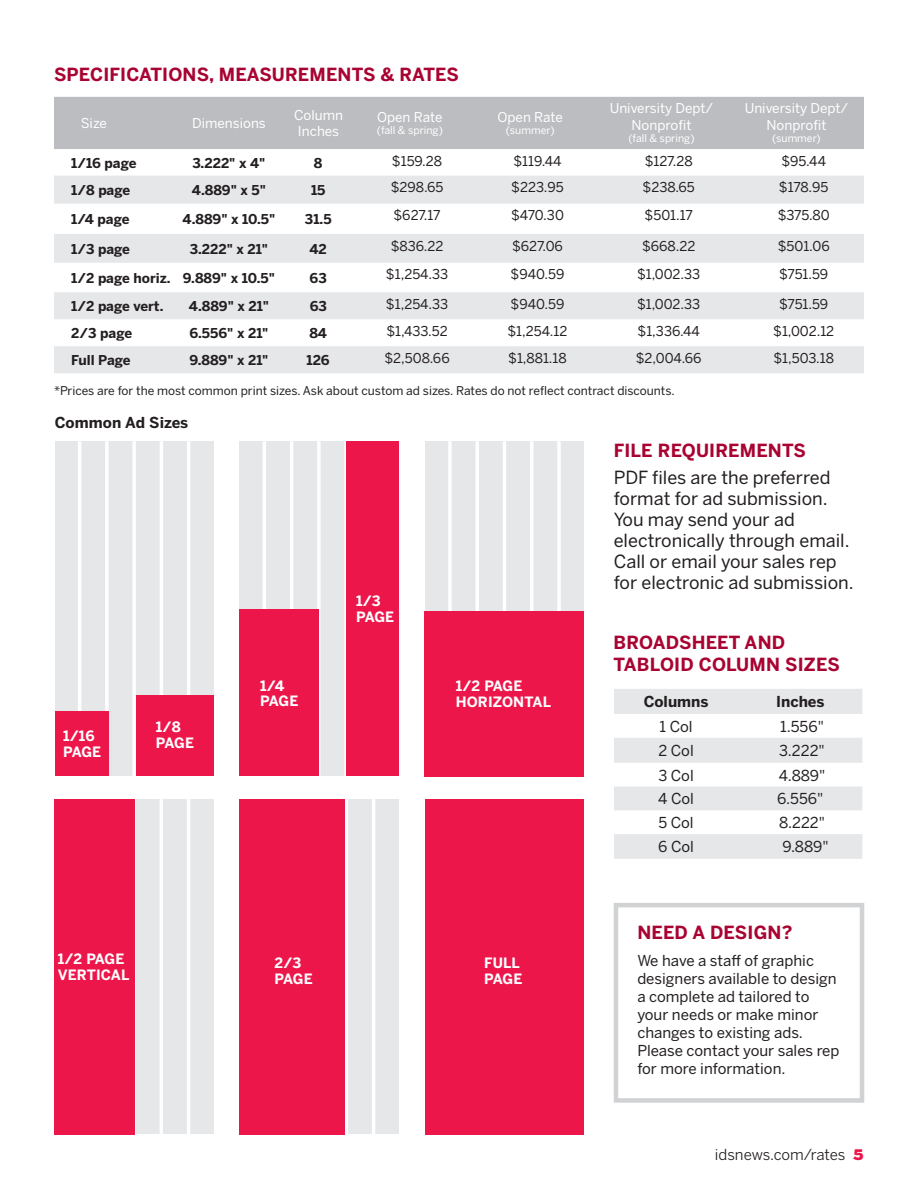
<style>
.page{position:relative;width:918px;height:1188px;background:#fff}
.page>*{position:absolute;margin:0;border:0;box-sizing:border-box;transform-origin:0 0}
.t1{font:18px/21px "Benton Sans";color:#231f20}
.t2{font:700 18px/21.6px "Benton Sans";letter-spacing:.01em;color:#a90332}
.t3{font:15px/18px "Benton Sans";color:#231f20}
.t4{font:700 15px "Benton Sans";color:#231f20}
.t5{font:15px "Benton Sans";letter-spacing:-.005em;color:#231f20}
.t6{font:700 14.1px/15.9px "Benton Sans";letter-spacing:.01em;color:#fff}
.t7{font:13.5px "Benton Sans";color:#231f20}
.t8{font:700 13.5px "Benton Sans";color:#231f20}
.t9{font:13.5px/16.2px "Benton Sans";color:#fff;text-align:center}
.t10{font:12px "Benton Sans";color:#231f20}
.t11{font:10.5px "Benton Sans";color:#fff}
.s1{font-family:"Boomer";font-weight:900;color:#ed164b}
</style>
<div class="page">
<div style="left:614px;top:903px;width:250px;height:200px;border:4px solid #d1d2d4"></div>
<div style="left:54px;top:97px;width:810px;height:52px;background:#bcbdc0"></div>
<svg style="left:54px;top:176px;width:810px;height:197px;fill:#e6e7e9"></svg>
<div style="left:55px;top:442px;width:158px;height:334px;background:#e6e7e9"></div>
<hr style="left:105px;top:441px;width:4px;height:335px;background:#fff">
<hr style="left:78px;top:441px;width:3px;height:335px;background:#fff">
<hr style="left:132px;top:441px;width:4px;height:335px;background:#fff">
<hr style="left:160px;top:441px;width:3px;height:335px;background:#fff">
<hr style="left:187px;top:441px;width:3px;height:335px;background:#fff">
<div style="left:136px;top:696px;width:77px;height:80px;background:#ed164b"></div>
<div style="left:55px;top:711px;width:53px;height:65px;background:#ed164b"></div>
<div style="left:240px;top:442px;width:158px;height:334px;background:#e6e7e9"></div>
<hr style="left:290px;top:441px;width:3px;height:335px;background:#fff">
<hr style="left:263px;top:441px;width:3px;height:335px;background:#fff">
<hr style="left:317px;top:441px;width:4px;height:335px;background:#fff">
<svg style="left:344px;top:441px;width:3px;height:335px"></svg>
<div style="left:239px;top:609px;width:80px;height:167px;background:#ed164b"></div>
<div style="left:347px;top:441px;width:52px;height:335px;background:#ed164b"></div>
<div style="left:240px;top:800px;width:158px;height:334px;background:#e6e7e9"></div>
<hr style="left:345px;top:799px;width:3px;height:335px;background:#fff">
<hr style="left:372px;top:799px;width:3px;height:335px;background:#fff">
<div style="left:240px;top:799px;width:105px;height:335px;background:#ed164b"></div>
<div style="left:425px;top:799px;width:159px;height:335px;background:#ed164b"></div>
<div style="left:425px;top:442px;width:159px;height:334px;background:#e6e7e9"></div>
<hr style="left:476px;top:441px;width:3px;height:335px;background:#fff">
<hr style="left:448px;top:441px;width:4px;height:335px;background:#fff">
<hr style="left:503px;top:441px;width:3px;height:335px;background:#fff">
<hr style="left:530px;top:441px;width:3px;height:335px;background:#fff">
<hr style="left:557px;top:441px;width:4px;height:335px;background:#f8f8f8">
<div style="left:424px;top:611px;width:159px;height:165px;background:#ed164b"></div>
<div style="left:55px;top:800px;width:158px;height:334px;background:#e6e7e9"></div>
<svg style="left:134px;top:799px;width:2px;height:335px"></svg>
<hr style="left:160px;top:799px;width:3px;height:335px;background:#fff">
<hr style="left:187px;top:799px;width:3px;height:335px;background:#fff">
<div style="left:54px;top:799px;width:80px;height:335px;background:#ed164b"></div>
<svg style="left:614px;top:689px;width:248px;height:170px"></svg>
<h1 class="t2" style="left:54px;top:66px;width:407px">SPECIFICATIONS, MEASUREMENTS &amp; RATES</h1>
<p class="t9" style="left:81px;top:116px;width:28px">Size</p>
<p class="t9" style="left:192px;top:116px;width:75px">Dimensions</p>
<p class="t9" style="left:294px;top:108px;width:50px;text-align:left">Column<br>Inches</p>
<p class="t9" style="left:377px;top:110px;width:67px">Open Rate</p>
<p class="t11" style="left:377px;top:126px;width:68px">(fall &amp; spring)</p>
<p class="t9" style="left:498px;top:110px;width:67px">Open Rate</p>
<p class="t11" style="left:506px;top:126px;width:50px">(summer)</p>
<p class="t9" style="left:610px;top:102px;width:105px">University Dept/<br>Nonprofit</p>
<p class="t11" style="left:628px;top:134px;width:68px">(fall &amp; spring)</p>
<p class="t9" style="left:745px;top:102px;width:105px">University Dept/<br>Nonprofit</p>
<p class="t11" style="left:772px;top:134px;width:50px">(summer)</p>
<p class="t8" style="left:71px;top:158px;width:67px">1/16 page</p>
<p class="t8" style="left:193px;top:158px;width:74px">3.222" x 4"</p>
<p class="t8" style="left:314px;top:158px;width:10px">8</p>
<p class="t7" style="left:392px;top:156px;width:52px">$159.28</p>
<p class="t7" style="left:513px;top:156px;width:50px">$119.44</p>
<p class="t7" style="left:645px;top:156px;width:49px">$127.28</p>
<p class="t7" style="left:781px;top:156px;width:46px">$95.44</p>
<p class="t8" style="left:71px;top:185px;width:60px">1/8 page</p>
<p class="t8" style="left:192px;top:185px;width:76px">4.889" x 5"</p>
<p class="t8" style="left:311px;top:185px;width:16px">15</p>
<p class="t7" style="left:391px;top:182px;width:54px">$298.65</p>
<p class="t7" style="left:511px;top:182px;width:54px">$223.95</p>
<p class="t7" style="left:643px;top:182px;width:54px">$238.65</p>
<p class="t7" style="left:779px;top:182px;width:51px">$178.95</p>
<p class="t8" style="left:71px;top:214px;width:60px">1/4 page</p>
<p class="t8" style="left:183px;top:214px;width:94px">4.889" x 10.5"</p>
<p class="t8" style="left:305px;top:214px;width:28px">31.5</p>
<p class="t7" style="left:393px;top:210px;width:49px">$627.17</p>
<p class="t7" style="left:511px;top:210px;width:54px">$470.30</p>
<p class="t7" style="left:645px;top:210px;width:50px">$501.17</p>
<p class="t7" style="left:778px;top:210px;width:53px">$375.80</p>
<p class="t8" style="left:71px;top:244px;width:60px">1/3 page</p>
<p class="t8" style="left:190px;top:244px;width:79px">3.222" x 21"</p>
<p class="t8" style="left:310px;top:244px;width:19px">42</p>
<p class="t7" style="left:391px;top:240px;width:54px">$836.22</p>
<p class="t7" style="left:512px;top:240px;width:52px">$627.06</p>
<p class="t7" style="left:642px;top:240px;width:55px">$668.22</p>
<p class="t7" style="left:778px;top:240px;width:53px">$501.06</p>
<p class="t8" style="left:71px;top:273px;width:205px">1/2 page horiz. 9.889" x 10.5"</p>
<p class="t8" style="left:310px;top:273px;width:19px">63</p>
<p class="t7" style="left:386px;top:269px;width:64px">$1,254.33</p>
<p class="t7" style="left:511px;top:269px;width:55px">$940.59</p>
<p class="t7" style="left:637px;top:269px;width:65px">$1,002.33</p>
<p class="t7" style="left:779px;top:269px;width:51px">$751.59</p>
<p class="t8" style="left:71px;top:301px;width:94px">1/2 page vert.</p>
<p class="t8" style="left:189px;top:301px;width:81px">4.889" x 21"</p>
<p class="t8" style="left:310px;top:301px;width:19px">63</p>
<p class="t7" style="left:386px;top:299px;width:64px">$1,254.33</p>
<p class="t7" style="left:511px;top:299px;width:55px">$940.59</p>
<p class="t7" style="left:637px;top:299px;width:65px">$1,002.33</p>
<p class="t7" style="left:779px;top:299px;width:51px">$751.59</p>
<p class="t8" style="left:71px;top:328px;width:62px">2/3 page</p>
<p class="t8" style="left:190px;top:328px;width:80px">6.556" x 21"</p>
<p class="t8" style="left:309px;top:328px;width:19px">84</p>
<p class="t7" style="left:386px;top:326px;width:63px">$1,433.52</p>
<p class="t7" style="left:507px;top:326px;width:62px">$1,254.12</p>
<p class="t7" style="left:638px;top:326px;width:64px">$1,336.44</p>
<p class="t7" style="left:773px;top:326px;width:63px">$1,002.12</p>
<p class="t8" style="left:71px;top:355px;width:61px">Full Page</p>
<p class="t8" style="left:189px;top:355px;width:81px">9.889" x 21"</p>
<p class="t8" style="left:307px;top:355px;width:25px">126</p>
<p class="t7" style="left:384px;top:353px;width:67px">$2,508.66</p>
<p class="t7" style="left:508px;top:353px;width:60px">$1,881.18</p>
<p class="t7" style="left:636px;top:353px;width:67px">$2,004.66</p>
<p class="t7" style="left:773px;top:353px;width:62px">$1,503.18</p>
<p class="t10" style="left:54px;top:386px;width:622px">*Prices are for the most common print sizes. Ask about custom ad sizes. Rates do not reflect contract discounts.</p>
<p class="t4" style="left:55px;top:417px;width:135px">Common Ad Sizes</p>
<p class="t6" style="left:63px;top:729px;width:40px">1/16<br>PAGE</p>
<p class="t6" style="left:156px;top:720px;width:40px">1/8<br>PAGE</p>
<p class="t6" style="left:58px;top:953px;width:73px">1/2 PAGE<br>VERTICAL</p>
<p class="t6" style="left:260px;top:679px;width:40px">1/4<br>PAGE</p>
<p class="t6" style="left:356px;top:595px;width:40px">1/3<br>PAGE</p>
<p class="t6" style="left:456px;top:679px;width:97px">1/2 PAGE<br>HORIZONTAL</p>
<p class="t6" style="left:275px;top:957px;width:40px">2/3<br>PAGE</p>
<p class="t6" style="left:484px;top:957px;width:40px">FULL<br>PAGE</p>
<h1 class="t2" style="left:614px;top:441px;width:194px">FILE REQUIREMENTS</h1>
<h1 class="t1" style="left:614px;top:469px;width:241px">PDF files are the preferred format for ad submission.<br>You may send your ad electronically through email.<br>Call or email your sales rep for electronic ad submission.</h1>
<h1 class="t2" style="left:614px;top:633px;width:228px">BROADSHEET AND<br>TABLOID COLUMN SIZES</h1>
<p class="t4" style="left:644px;top:695px;width:66px">Columns</p>
<p class="t4" style="left:776px;top:695px;width:50px">Inches</p>
<p class="t3" style="left:660px;top:719px;width:34px">1 Col</p>
<p class="t3" style="left:780px;top:719px;width:45px">1.556"</p>
<p class="t3" style="left:658px;top:742px;width:37px">2 Col</p>
<p class="t3" style="left:779px;top:742px;width:47px">3.222"</p>
<p class="t3" style="left:658px;top:767px;width:37px">3 Col</p>
<p class="t3" style="left:779px;top:767px;width:48px">4.889"</p>
<p class="t3" style="left:658px;top:791px;width:37px">4 Col</p>
<p class="t3" style="left:777px;top:791px;width:48px">6.556"</p>
<p class="t3" style="left:658px;top:815px;width:37px">5 Col</p>
<p class="t3" style="left:779px;top:815px;width:47px">8.222"</p>
<p class="t3" style="left:658px;top:839px;width:37px">6 Col</p>
<p class="t3" style="left:782px;top:839px;width:48px">9.889"</p>
<h1 class="t2" style="left:637px;top:924px;width:157px">NEED A DESIGN?</h1>
<p class="t3" style="left:637px;top:953px;width:204px">We have a staff of graphic designers available to design a complete ad tailored to your needs or make minor changes to existing ads.<br>Please contact your sales rep for more information.</p>
<p class="t5" style="left:715px;top:1146px;width:150px">idsnews.com/rates <span class="s1">5</span></p>
</div>
